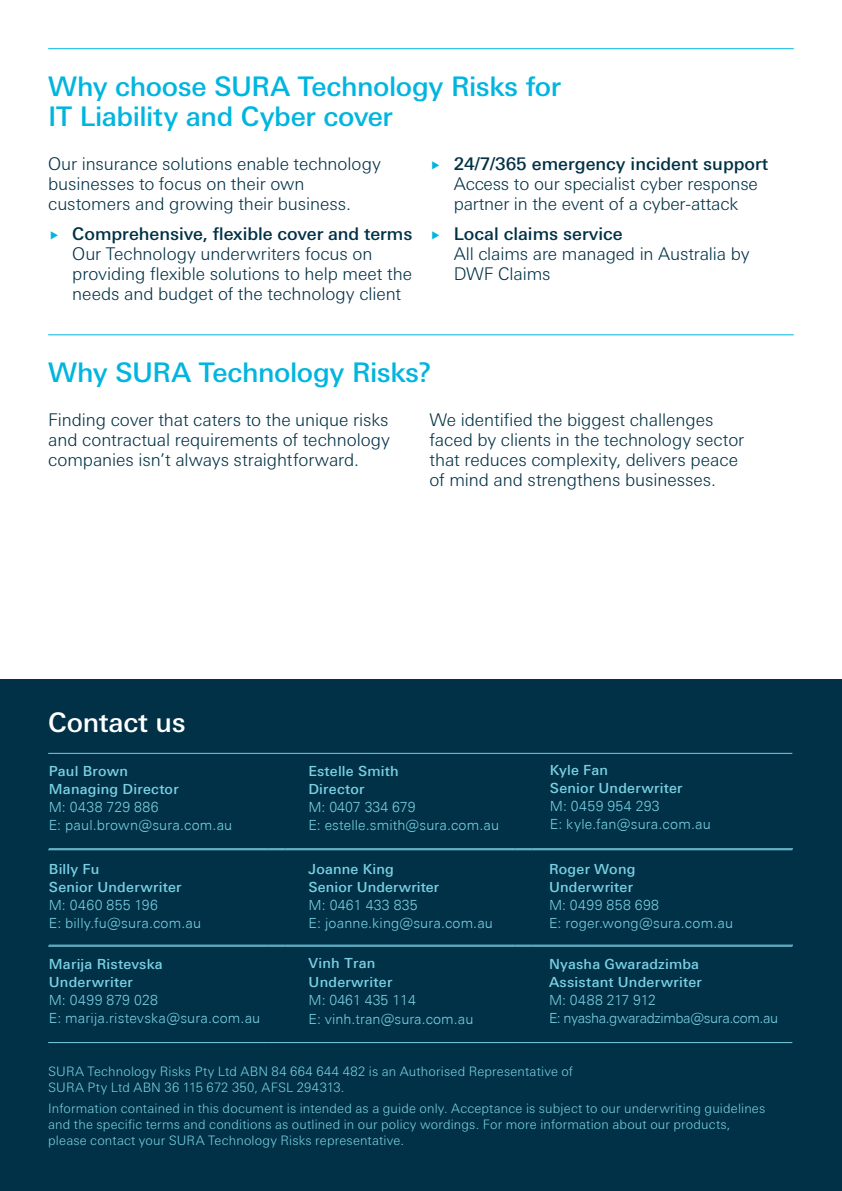
<style>
.page{position:relative;width:842px;height:1191px;background:#fff}
.page>*{position:absolute;margin:0;border:0;box-sizing:border-box;transform-origin:0 0}
.t1{font:500 27px/30px "Univers Next Pro";letter-spacing:-.015em;color:#00b5df}
.t2{font:500 27px "Univers Next Pro";letter-spacing:-.015em;color:#fff}
.t3{font:300 17.6px/20px "Univers Next Pro";letter-spacing:-.005em;color:#003146}
.t4{font:500 17.6px "Univers Next Pro";color:#003146}
.t5{font:300 14px/18px "Univers Next Pro";letter-spacing:.01em;color:#7ad0e4}
.t6{font:500 14px/18px "Univers Next Pro";letter-spacing:.015em;color:#7ad0e4}
.t7{font:300 14px/18px "Univers Next Pro";letter-spacing:-.03em;color:#7ad0e4}
.t8{font:300 13px/16px "Univers Next Pro";letter-spacing:.015em;color:#7ad0e4}
</style>
<div class="page">
<hr style="left:48px;top:48px;width:746px;height:1px;background:#00b5df">
<hr style="left:48px;top:334px;width:746px;height:1px;background:#00b5df">
<div style="left:0;top:679px;width:842px;height:512px;background:#003146"></div>
<hr style="left:48px;top:753px;width:220px;height:1px;background:#7ad0e4">
<svg style="left:268px;top:753px;width:17px;height:1px"></svg>
<hr style="left:285px;top:753px;width:230px;height:1px;background:#7ad0e4">
<svg style="left:515px;top:753px;width:17px;height:1px"></svg>
<hr style="left:532px;top:753px;width:260px;height:1px;background:#7ad0e4">
<hr style="left:48px;top:1042px;width:220px;height:1px;background:#7ad0e4">
<svg style="left:268px;top:1042px;width:17px;height:1px"></svg>
<hr style="left:285px;top:1042px;width:230px;height:1px;background:#7ad0e4">
<svg style="left:515px;top:1042px;width:17px;height:1px"></svg>
<hr style="left:532px;top:1042px;width:260px;height:1px;background:#7ad0e4">
<hr style="left:48px;top:849px;width:220px;height:1px;background:#7ad0e4">
<hr style="left:285px;top:849px;width:230px;height:1px;background:#7ad0e4">
<hr style="left:532px;top:849px;width:260px;height:1px;background:#7ad0e4">
<hr style="left:48px;top:945px;width:220px;height:1px;background:#7ad0e4">
<hr style="left:285px;top:945px;width:230px;height:1px;background:#7ad0e4">
<hr style="left:532px;top:945px;width:260px;height:1px;background:#7ad0e4">
<hr style="left:49px;top:848px;width:220px;height:1px;background:#7ad0e4">
<svg style="left:268px;top:848px;width:18px;height:2px"></svg>
<hr style="left:286px;top:848px;width:229px;height:1px;background:#7ad0e4">
<svg style="left:515px;top:848px;width:17px;height:2px"></svg>
<hr style="left:532px;top:848px;width:261px;height:1px;background:#7ad0e4">
<hr style="left:49px;top:944px;width:220px;height:1px;background:#7ad0e4">
<svg style="left:268px;top:944px;width:18px;height:2px"></svg>
<hr style="left:286px;top:944px;width:229px;height:1px;background:#7ad0e4">
<svg style="left:515px;top:944px;width:17px;height:2px"></svg>
<hr style="left:532px;top:944px;width:261px;height:1px;background:#7ad0e4">
<h1 class="t1" style="left:48px;top:71px;width:514px">Why choose SURA Technology Risks for<br>IT Liability and Cyber cover</h1>
<p class="t3" style="left:48px;top:154px;width:334px">Our insurance solutions enable technology businesses to focus on their own customers and growing their business.</p>
<p class="t4" style="left:72px;top:223px;width:342px">Comprehensive, flexible cover and terms</p>
<p class="t3" style="left:72px;top:244px;width:341px">Our Technology underwriters focus on providing flexible solutions to help meet the needs and budget of the technology client</p>
<h1 class="t1" style="left:48px;top:357px;width:385px">Why SURA Technology Risks?</h1>
<p class="t4" style="left:454px;top:154px;width:316px">24/7/365 emergency incident support</p>
<p class="t3" style="left:454px;top:174px;width:306px">Access to our specialist cyber response partner in the event of a cyber-attack</p>
<p class="t4" style="left:454px;top:224px;width:170px">Local claims service</p>
<p class="t3" style="left:454px;top:244px;width:297px">All claims are managed in Australia by<br>DWF Claims</p>
<p class="t3" style="left:48px;top:410px;width:343px;text-align:justify">Finding cover that caters to the unique risks and contractual requirements of technology companies isn’t always straightforward.</p>
<p class="t3" style="left:429px;top:410px;width:316px">We identified the biggest challenges faced by clients in the technology sector that reduces complexity, delivers peace of mind and strengthens businesses.</p>
<h1 class="t2" style="left:48px;top:706px;width:139px">Contact us</h1>
<p class="t6" style="left:49px;top:762px;width:131px">Paul Brown<br>Managing Director</p>
<p class="t5" style="left:49px;top:798px;width:185px">M: 0438 729 886<br>E: paul.brown@sura.com.au</p>
<p class="t6" style="left:49px;top:859px;width:134px">Billy Fu<br>Senior Underwriter</p>
<p class="t5" style="left:49px;top:895px;width:154px">M: 0460 855 196<br>E: billy.fu@sura.com.au</p>
<p class="t6" style="left:49px;top:955px;width:116px">Marija Ristevska<br>Underwriter</p>
<p class="t5" style="left:49px;top:991px;width:213px">M: 0499 879 028<br>E: marija.ristevska@sura.com.au</p>
<p class="t6" style="left:308px;top:762px;width:92px">Estelle Smith<br>Director</p>
<p class="t5" style="left:308px;top:798px;width:192px">M: 0407 334 679<br>E: estelle.smith@sura.com.au</p>
<p class="t6" style="left:309px;top:859px;width:132px">Joanne King<br>Senior Underwriter</p>
<p class="t5" style="left:309px;top:895px;width:186px">M: 0461 433 835<br>E: joanne.king@sura.com.au</p>
<p class="t6" style="left:309px;top:953px;width:85px;line-height:18.6px">Vinh Tran<br>Underwriter</p>
<p class="t5" style="left:309px;top:991px;width:166px;line-height:18.6px">M: 0461 435 114<br>E: vinh.tran@sura.com.au</p>
<p class="t6" style="left:550px;top:761px;width:134px">Kyle Fan<br>Senior Underwriter</p>
<p class="t5" style="left:550px;top:797px;width:162px">M: 0459 954 293<br>E: kyle.fan@sura.com.au</p>
<p class="t6" style="left:549px;top:859px;width:88px">Roger Wong<br>Underwriter</p>
<p class="t5" style="left:549px;top:895px;width:186px">M: 0499 858 698<br>E: roger.wong@sura.com.au</p>
<p class="t6" style="left:549px;top:955px;width:154px">Nyasha Gwaradzimba<br>Assistant Underwriter</p>
<p class="t7" style="left:549px;top:991px;width:231px">M: 0488 217 912<br>E: nyasha.gwaradzimba@sura.com.au</p>
<p class="t8" style="left:48px;top:1063px;width:526px">SURA Technology Risks Pty Ltd ABN 84 664 644 482 is an Authorised Representative of<br>SURA Pty Ltd ABN 36 115 672 350, AFSL 294313.</p>
<p class="t8" style="left:48px;top:1100px;width:719px">Information contained in this document is intended as a guide only. Acceptance is subject to our underwriting guidelines and the specific terms and conditions as outlined in our policy wordings. For more information about our products, please contact your SURA Technology Risks representative.</p>
</div>
